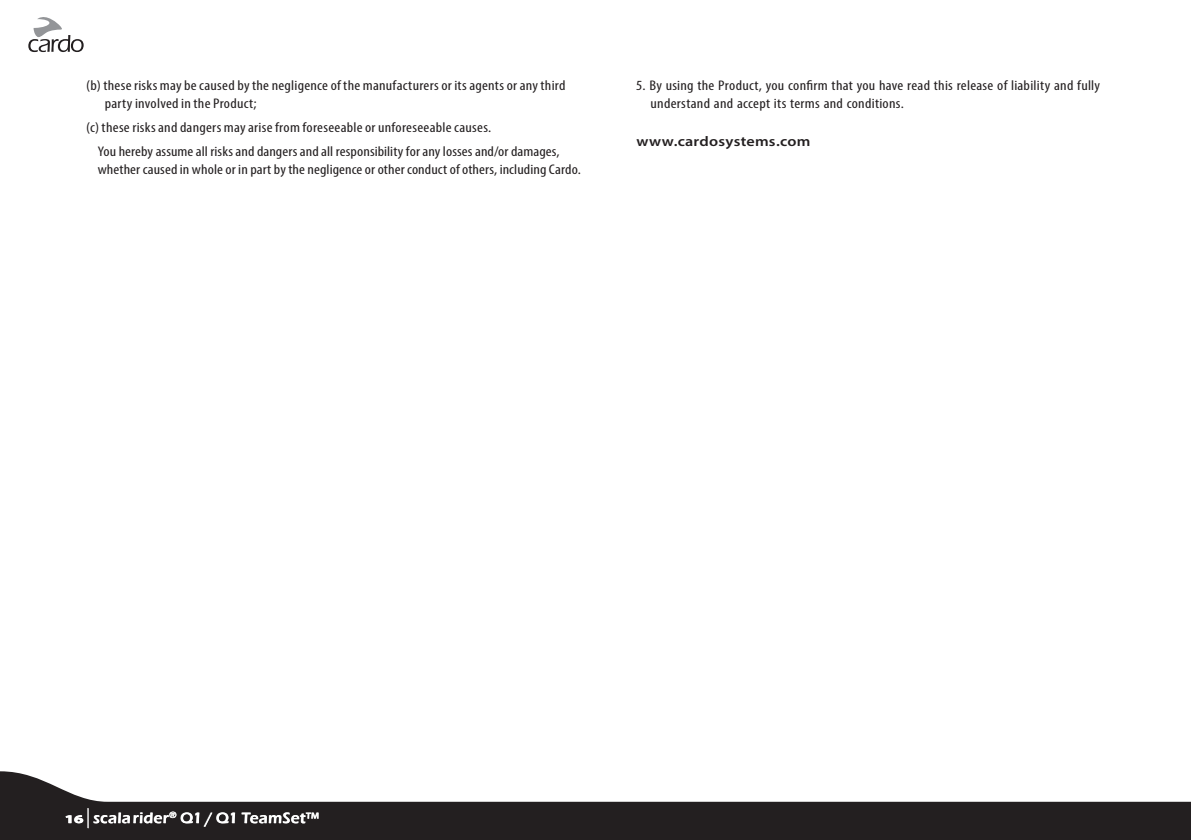
<style>
.page{position:relative;width:1191px;height:840px;background:#fff}
.page>*{position:absolute;margin:0;border:0;box-sizing:border-box;transform-origin:0 0}
.Footer_Left{font:700 15px "Eras Book ITC";letter-spacing:.015em;color:#fff}
.Legal_Boilerplate{font:condensed 14px/18px "Myriad Pro";letter-spacing:.015em;color:#231f20;scale:1.15 1}
.t1{font:600 14px "Myriad Pro";letter-spacing:.015em;color:#231f20;scale:1.15 1}
.s1{font-family:"Myriad Pro";font-weight:900;font-size:12px}
.s2{font-family:"Myriad Pro";font-weight:300;font-stretch:condensed;font-size:20px}
</style>
<div class="page">
<svg style="left:28px;top:17px;width:56px;height:35px"></svg>
<svg style="left:0;top:771px;width:1191px;height:68px;fill:#231f20"></svg>
<svg style="left:66px;top:807px;width:253px;height:20px;background:#4a4748"></svg>
<p class="Legal_Boilerplate" style="left:105px;top:76px;width:402px;text-indent:-18px">(b) these risks may be caused by the negligence of the manufacturers or its agents or any third party involved in the Product;</p>
<p class="Legal_Boilerplate" style="left:98px;top:115px;width:403px;line-height:23.6px;text-indent:-11px">(c) these risks and dangers may arise from foreseeable or unforeseeable causes.<br>You hereby assume all risks and dangers and all responsibility for any losses and/or damages,</p>
<p class="Legal_Boilerplate" style="left:98px;top:160px;width:421px">whether caused in whole or in part by the negligence or other conduct of others, including Cardo.</p>
<p class="Legal_Boilerplate" style="left:650px;top:76px;width:392px;text-indent:-14px">5. By using the Product, you confirm that you have read this release of liability and fully understand and accept its terms and conditions.</p>
<p class="t1" style="left:636px;top:132px;width:153px">www.cardosystems.com</p>
<p class="Footer_Left" style="left:64px;top:808px;width:256px"><span class="s1">16</span> <span class="s2">|</span> scala rider<sup>®</sup> Q1 / Q1 TeamSet™</p>
</div>
